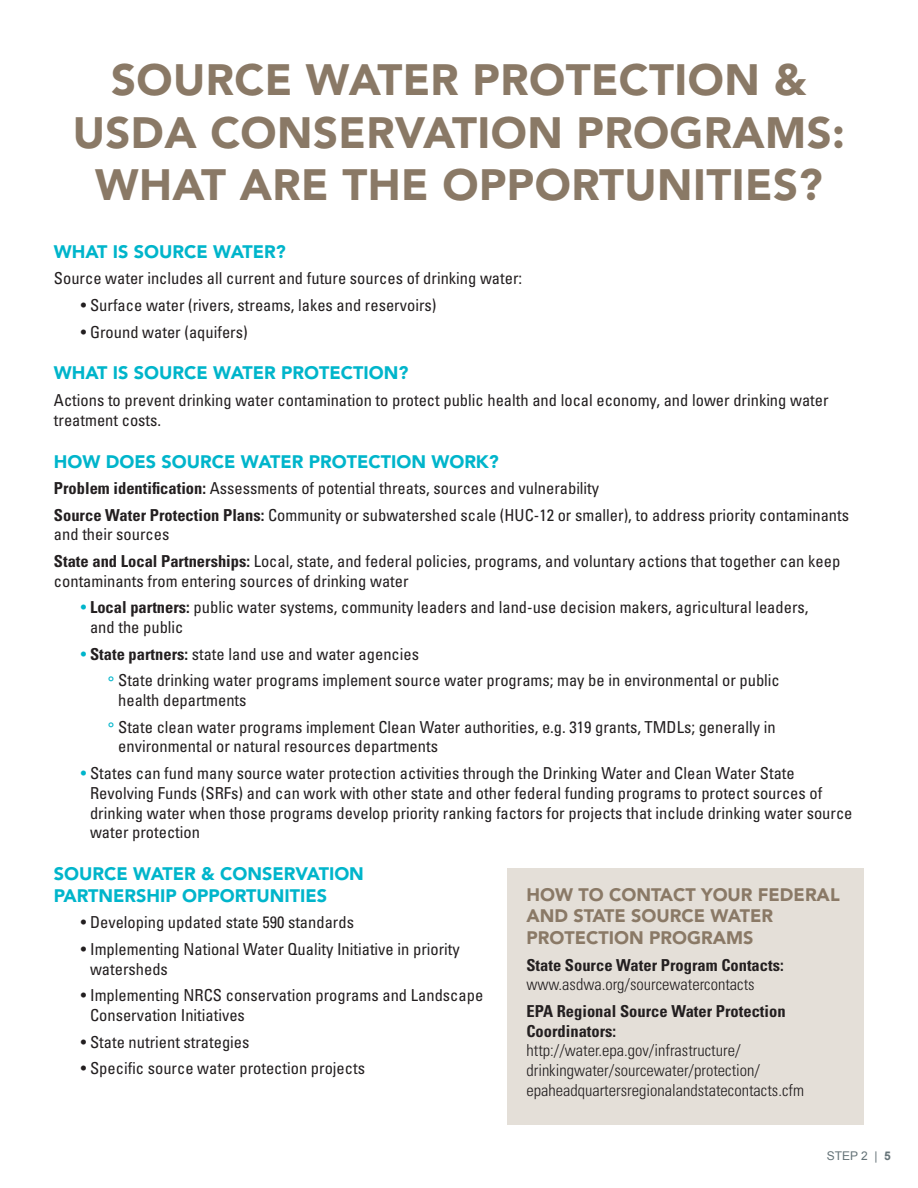
<style>
.page{position:relative;width:918px;height:1188px;background:#fff}
.page>*{position:absolute;margin:0;border:0;box-sizing:border-box;transform-origin:0 0}
.t1{font:900 43.5px/52.2px "Avenir";letter-spacing:.01em;color:#8a7966;text-align:center}
.t2{font:900 18px/21.6px "Avenir";color:#00b5cb}
.t3{font:900 18px/21.6px "Avenir";color:#8a7966}
.t4{font:condensed 16.5px/19.8px "Univers";color:#231f20}
.t5{font:300 condensed 16.5px/19.8px "Univers";color:#231f20}
.t6{font:12px "Arial";color:#657378}
.s1{font-weight:700}
.s2{color:#00b5cb}
</style>
<div class="page">
<div style="left:508px;top:868px;width:356px;height:257px;background:#e4dfd8"></div>
<p class="t1" style="left:73px;top:54px;width:774px">SOURCE WATER PROTECTION &amp;<br>USDA CONSERVATION PROGRAMS:<br>WHAT ARE THE OPPORTUNITIES?</p>
<p class="t2" style="left:54px;top:241px;width:233px">WHAT IS SOURCE WATER?</p>
<p class="t4" style="left:54px;top:268px;width:470px">Source water includes all current and future sources of drinking water:</p>
<p class="t4" style="left:81px;top:295px;width:357px">• Surface water (rivers, streams, lakes and reservoirs)</p>
<p class="t4" style="left:81px;top:322px;width:168px">• Ground water (aquifers)</p>
<p class="t2" style="left:54px;top:362px;width:356px">WHAT IS SOURCE WATER PROTECTION?</p>
<p class="t4" style="left:54px;top:390px;width:776px">Actions to prevent drinking water contamination to protect public health and local economy, and lower drinking water treatment costs.</p>
<p class="t2" style="left:54px;top:450px;width:447px">HOW DOES SOURCE WATER PROTECTION WORK?</p>
<p class="t4" style="left:54px;top:475px;width:797px;line-height:26.5px"><span class="s1">Problem identification:</span> Assessments of potential threats, sources and vulnerability<br><span class="s1">Source Water Protection Plans:</span> Community or subwatershed scale (HUC-12 or smaller), to address priority contaminants</p>
<p class="t4" style="left:54px;top:521px;width:788px;line-height:26.5px">and their sources<br><span class="s1">State and Local Partnerships:</span> Local, state, and federal policies, programs, and voluntary actions that together can keep</p>
<p class="t4" style="left:54px;top:571px;width:356px">contaminants from entering sources of drinking water</p>
<p class="t4" style="left:90px;top:597px;width:720px;text-indent:-9px"><span class="s2">•</span> <span class="s1">Local partners:</span> public water systems, community leaders and land-use decision makers, agricultural leaders, and the public</p>
<p class="t4" style="left:108px;top:640px;width:673px;line-height:26.5px;text-indent:-27px"><span class="s2">•</span> <span class="s1">State partners:</span> state land use and water agencies<br><span class="s2">°</span> State drinking water programs implement source water programs; may be in environmental or public</p>
<p class="t4" style="left:108px;top:687px;width:669px;line-height:26.5px;text-indent:10px">health departments<br><span class="s2">°</span> State clean water programs implement Clean Water authorities, e.g. 319 grants, TMDLs; generally in</p>
<p class="t4" style="left:118px;top:736px;width:321px">environmental or natural resources departments</p>
<p class="t4" style="left:90px;top:763px;width:764px;text-indent:-9px"><span class="s2">•</span> States can fund many source water protection activities through the Drinking Water and Clean Water State Revolving Funds (SRFs) and can work with other state and other federal funding programs to protect sources of drinking water when those programs develop priority ranking factors for projects that include drinking water source water protection</p>
<p class="t2" style="left:54px;top:863px;width:312px">SOURCE WATER &amp; CONSERVATION<br>PARTNERSHIP OPPORTUNITIES</p>
<p class="t4" style="left:81px;top:912px;width:275px">• Developing updated state 590 standards</p>
<p class="t4" style="left:90px;top:939px;width:371px;text-indent:-9px">• Implementing National Water Quality Initiative in priority watersheds</p>
<p class="t4" style="left:90px;top:985px;width:395px;text-indent:-9px">• Implementing NRCS conservation programs and Landscape<br>Conservation Initiatives</p>
<p class="t4" style="left:81px;top:1032px;width:170px">• State nutrient strategies</p>
<p class="t4" style="left:81px;top:1058px;width:286px">• Specific source water protection projects</p>
<p class="t3" style="left:526px;top:884px;width:315px">HOW TO CONTACT YOUR FEDERAL<br>AND STATE SOURCE WATER<br>PROTECTION PROGRAMS</p>
<p class="t5" style="left:526px;top:955px;width:259px"><span class="s1">State Source Water Program Contacts: </span>www.asdwa.org/sourcewatercontacts</p>
<p class="t5" style="left:526px;top:1001px;width:279px"><span class="s1">EPA Regional Source Water Protection Coordinators: </span>http://water.epa.gov/infrastructure/ drinkingwater/sourcewater/protection/ epaheadquartersregionalandstatecontacts.cfm</p>
<p class="t6" style="left:827px;top:1148px;width:66px">STEP 2 | <span class="s1">5</span></p>
</div>
